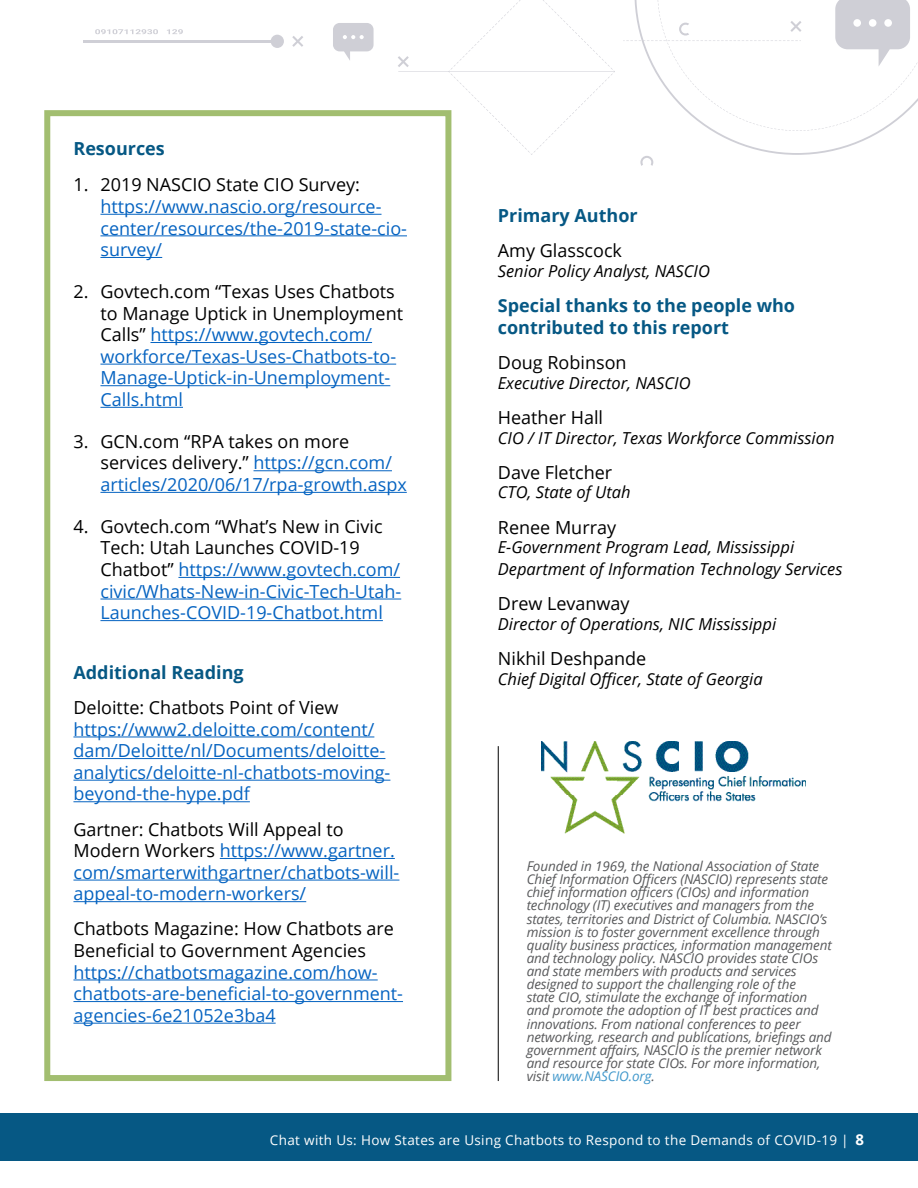
<style>
.page{position:relative;width:918px;height:1188px;background:#fff}
.page>*{position:absolute;margin:0;border:0;box-sizing:border-box;transform-origin:0 0}
.t1{font:18px/21.6px "Open Sans";color:#0563c1}
.t2{font:18px/21.6px "Open Sans";color:#000}
.t3{font:700 18px/21.6px "Open Sans";color:#065884}
.t4{font:italic 16.5px/21.6px "Open Sans";color:#000}
.t5{font:italic 13.5px/13px "Open Sans";letter-spacing:-.01em;color:#58595b}
.t6{font:13.5px "Open Sans";letter-spacing:.025em;color:#fff}
.s1{color:#000}
.s2{color:#4399cc}
.s3{font-weight:700;font-size:15px}
</style>
<div class="page">
<div style="left:0;top:1114px;width:918px;height:47px;background:#065884"></div>
<svg style="left:167px;top:29px;width:16px;height:5px"></svg>
<svg style="left:95px;top:29px;width:63px;height:5px"></svg>
<hr style="left:83px;top:40px;width:194px;height:2px;background:#cfcfd6">
<svg style="left:292px;top:36px;width:11px;height:11px"></svg>
<svg style="left:712px;top:131px;width:169px;height:24px"></svg>
<svg style="left:640px;top:156px;width:13px;height:10px"></svg>
<div style="left:271px;top:35px;width:13px;height:13px;background:#cfcfd6;border-radius:50%"></div>
<svg style="left:398px;top:0;width:217px;height:155px"></svg>
<svg style="left:623px;top:0;width:295px;height:131px"></svg>
<div style="left:853px;top:19px;width:8px;height:8px;background:#fff;border-radius:50%"></div>
<div style="left:869px;top:19px;width:8px;height:8px;background:#fff;border-radius:50%"></div>
<div style="left:884px;top:19px;width:8px;height:8px;background:#fff;border-radius:50%"></div>
<svg style="left:333px;top:23px;width:41px;height:37px"></svg>
<div style="left:44px;top:110px;width:407px;height:971px;border:6px solid #a2be70"></div>
<hr style="left:100px;top:214px;width:282px;height:1px;background:#0563c1">
<hr style="left:100px;top:235px;width:307px;height:1px;background:#0563c1">
<hr style="left:100px;top:257px;width:62px;height:1px;background:#0563c1">
<hr style="left:151px;top:342px;width:221px;height:1px;background:#0563c1">
<hr style="left:100px;top:364px;width:296px;height:1px;background:#0563c1">
<hr style="left:100px;top:385px;width:290px;height:1px;background:#0563c1">
<hr style="left:100px;top:407px;width:83px;height:1px;background:#0563c1">
<hr style="left:254px;top:470px;width:138px;height:1px;background:#0563c1">
<hr style="left:100px;top:492px;width:307px;height:1px;background:#0563c1">
<hr style="left:178px;top:577px;width:222px;height:1px;background:#0563c1">
<hr style="left:100px;top:599px;width:301px;height:1px;background:#0563c1">
<hr style="left:100px;top:620px;width:283px;height:1px;background:#0563c1">
<hr style="left:73px;top:737px;width:301px;height:1px;background:#0563c1">
<hr style="left:73px;top:758px;width:312px;height:1px;background:#0563c1">
<hr style="left:73px;top:780px;width:317px;height:1px;background:#0563c1">
<hr style="left:73px;top:801px;width:177px;height:1px;background:#0563c1">
<hr style="left:220px;top:858px;width:175px;height:1px;background:#0563c1">
<hr style="left:73px;top:880px;width:326px;height:1px;background:#0563c1">
<hr style="left:73px;top:901px;width:233px;height:1px;background:#0563c1">
<hr style="left:73px;top:980px;width:305px;height:1px;background:#0563c1">
<hr style="left:73px;top:1001px;width:330px;height:1px;background:#0563c1">
<hr style="left:73px;top:1023px;width:203px;height:1px;background:#0563c1">
<hr style="left:498px;top:746px;width:1px;height:335px;background:#000">
<img style="left:542px;top:741px;width:263px;height:92px">
<p class="t3" style="left:73px;top:137px;width:93px">Resources</p>
<p class="t2" style="left:73px;top:174px;width:288px">1. 2019 NASCIO State CIO Survey:</p>
<p class="t1" style="left:100px;top:195px;width:308px">https://www.nascio.org/resource&shy;center/resources/the-2019-state-cio&shy;survey/</p>
<p class="t1" style="left:100px;top:280px;width:304px;text-indent:-27px"><span class="s1">2. Govtech.com “Texas Uses Chatbots to Manage Uptick in Unemployment<br>Calls”</span> https://www.govtech.com/ workforce/Texas-Uses-Chatbots-to-<br>Manage-Uptick-in-Unemployment-<br>Calls.html</p>
<p class="t1" style="left:100px;top:430px;width:308px;text-indent:-27px"><span class="s1">3. GCN.com “RPA takes on more services delivery.”</span> https://gcn.com/ articles/2020/06/17/rpa-growth.aspx</p>
<p class="t1" style="left:100px;top:515px;width:302px;text-indent:-27px"><span class="s1">4. Govtech.com “What’s New in Civic Tech: Utah Launches COVID-19<br>Chatbot”</span> https://www.govtech.com/ civic/Whats-New-in-Civic-Tech-Utah-Launches-COVID-19-Chatbot.html</p>
<p class="t3" style="left:73px;top:661px;width:172px">Additional Reading</p>
<p class="t2" style="left:73px;top:696px;width:267px">Deloitte: Chatbots Point of View</p>
<p class="t1" style="left:73px;top:718px;width:318px">https://www2.deloitte.com/content/ dam/Deloitte/nl/Documents/deloitte&shy;analytics/deloitte-nl-chatbots-moving&shy;beyond-the-hype.pdf</p>
<p class="t1" style="left:73px;top:818px;width:327px"><span class="s1">Gartner: Chatbots Will Appeal to Modern Workers</span> https://www.gartner. com/smarterwithgartner/chatbots-will&shy;appeal-to-modern-workers/</p>
<p class="t2" style="left:73px;top:918px;width:322px">Chatbots Magazine: How Chatbots are<br>Beneficial to Government Agencies</p>
<p class="t1" style="left:73px;top:961px;width:331px">https://chatbotsmagazine.com/how&shy;chatbots-are-beneficial-to-government&shy;agencies-6e21052e3ba4</p>
<p class="t3" style="left:498px;top:204px;width:141px">Primary Author</p>
<p class="t2" style="left:498px;top:239px;width:126px">Amy Glasscock</p>
<p class="t4" style="left:498px;top:260px;width:214px">Senior Policy Analyst, NASCIO</p>
<p class="t3" style="left:498px;top:294px;width:299px">Special thanks to the people who contributed to this report</p>
<p class="t2" style="left:498px;top:351px;width:130px">Doug Robinson</p>
<p class="t4" style="left:498px;top:371px;width:194px">Executive Director, NASCIO</p>
<p class="t2" style="left:498px;top:406px;width:107px">Heather Hall</p>
<p class="t4" style="left:498px;top:426px;width:338px">CIO / IT Director, Texas Workforce Commission</p>
<p class="t2" style="left:498px;top:461px;width:116px">Dave Fletcher</p>
<p class="t4" style="left:498px;top:481px;width:134px">CTO, State of Utah</p>
<p class="t2" style="left:498px;top:516px;width:120px">Renee Murray</p>
<p class="t4" style="left:498px;top:536px;width:346px">E-Government Program Lead, Mississippi<br>Department of Information Technology Services</p>
<p class="t2" style="left:498px;top:592px;width:133px">Drew Levanway</p>
<p class="t4" style="left:498px;top:613px;width:280px">Director of Operations, NIC Mississippi</p>
<p class="t2" style="left:498px;top:647px;width:150px">Nikhil Deshpande</p>
<p class="t4" style="left:498px;top:668px;width:266px">Chief Digital Officer, State of Georgia</p>
<p class="t5" style="left:527px;top:859px;width:307px">Founded in 1969, the National Association of State Chief Information Officers (NASCIO) represents state chief information officers (CIOs) and information technology (IT) executives and managers from the states, territories and District of Columbia. NASCIO’s mission is to foster government excellence through quality business practices, information management and technology policy. NASCIO provides state CIOs and state members with products and services designed to support the challenging role of the<br>state CIO, stimulate the exchange of information and promote the adoption of IT best practices and innovations. From national conferences to peer networking, research and publications, briefings and government affairs, NASCIO is the premier network and resource for state CIOs. For more information, visit <span class="s2">www.NASCIO.org</span>.</p>
<p class="t6" style="left:270px;top:1131px;width:596px">Chat with Us: How States are Using Chatbots to Respond to the Demands of COVID-19 | <span class="s3">8</span></p>
</div>
